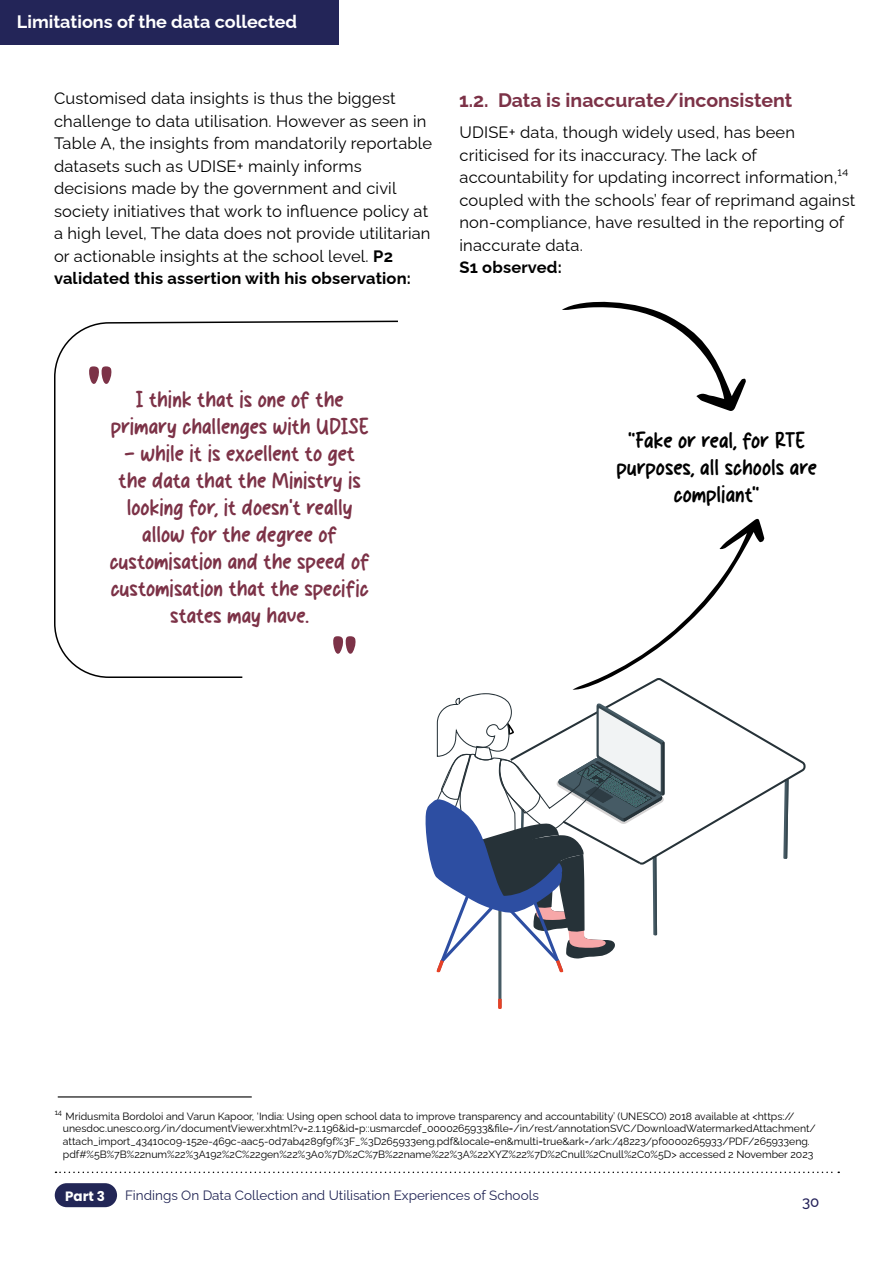
<style>
.page{position:relative;width:893px;height:1263px;background:#fff}
.page>*{position:absolute;margin:0;border:0;box-sizing:border-box;transform-origin:0 0}
.t1{font:67.5px "Audrey Tatum";color:#7c3247}
.t2{font:22.5px/27px "Adorable Mumble";color:#7c3247;text-align:center}
.t3{font:22.5px/27px "Adorable Mumble";color:#000;text-align:center}
.t4{font:700 19.5px "Raleway";color:#7c3247}
.t5{font:700 18px "Raleway";color:#fff}
.t6{font:16.5px/22.5px "Raleway";letter-spacing:.01em;color:#000101}
.t7{font:700 16.5px "Raleway";letter-spacing:.01em;color:#000101}
.t8{font:500 15px "Raleway";color:#25225a}
.t9{font:13.5px "Raleway";color:#222655}
.t10{font:700 13.5px "Poppins";color:#fff}
.t11{font:10.5px/12.6px "Raleway";color:#000}
.s1{font-weight:700}
</style>
<div class="page">
<svg style="left:54px;top:320px;width:344px;height:358px"></svg>
<svg style="left:764px;top:738px;width:41px;height:121px"></svg>
<hr style="left:498px;top:905px;width:3px;height:103px;background:#465b65;border-radius:2px">
<svg style="left:498px;top:998px;width:4px;height:11px"></svg>
<svg style="left:425px;top:518px;width:339px;height:454px"></svg>
<svg style="left:562px;top:301px;width:184px;height:110px"></svg>
<svg style="left:56px;top:1171px;width:783px;height:2px"></svg>
<div style="left:55px;top:1183px;width:62px;height:24px;background:#222656;border-radius:12px"></div>
<hr style="left:58px;top:1096px;width:194px;height:1px;background:#000">
<div style="left:0;top:0;width:338px;height:44px;background:#232558"></div>
<p class="t5" style="left:17px;top:8px;width:282px">Limitations of the data collected</p>
<p class="t6" style="left:54px;top:85px;width:380px">Customised data insights is thus the biggest challenge to data utilisation. However as seen in Table A, the insights from mandatorily reportable datasets such as UDISE+ mainly informs decisions made by the government and civil society initiatives that work to influence policy at a high level, The data does not provide utilitarian or actionable insights at the school level. <span class="s1">P2 validated this assertion with his observation:</span></p>
<p class="t4" style="left:459px;top:85px;width:335px">1.2. Data is inaccurate/inconsistent</p>
<p class="t6" style="left:459px;top:119px;width:397px">UDISE+ data, though widely used, has been criticised for its inaccuracy. The lack of accountability for updating incorrect information,¹⁴ coupled with the schools’ fear of reprimand against non-compliance, have resulted in the reporting of inaccurate data.</p>
<p class="t7" style="left:459px;top:254px;width:104px">S1 observed:</p>
<h1 class="t1" style="left:87px;top:347px;width:28px">“</h1>
<h2 class="t2" style="left:111px;top:386px;width:259px">I think that is one of the primary challenges with UDISE</h2>
<h2 class="t2" style="left:110px;top:440px;width:262px">- while it is excellent to get the data that the Ministry is looking for, it doesn’t really allow for the degree of customisation and the speed of customisation that the specific states may have.</h2>
<h1 class="t1" style="left:331px;top:616px;width:28px">“</h1>
<h2 class="t3" style="left:616px;top:427px;width:202px">“Fake or real, for RTE purposes, all schools are compliant”</h2>
<p class="t11" style="left:63px;top:1109px;width:754px;text-indent:-8px"><sup>14</sup> Mridusmita Bordoloi and Varun Kapoor, ‘India: Using open school data to improve transparency and accountability’ (UNESCO) 2018 available at &lt;https:// unesdoc.unesco.org/in/documentViewer.xhtml?v=2.1.196&amp;id=p::usmarcdef_0000265933&amp;file=/in/rest/annotationSVC/DownloadWatermarkedAttachment/ attach_import_43410c09-152e-469c-aac5-0d7ab4289f9f%3F_%3D265933eng.pdf&amp;locale=en&amp;multi=true&amp;ark=/ark:/48223/pf0000265933/PDF/265933eng. pdf#%5B%7B%22num%22%3A192%2C%22gen%22%3A0%7D%2C%7B%22name%22%3A%22XYZ%22%7D%2Cnull%2Cnull%2C0%5D&gt; accessed 2 November 2023</p>
<p class="t10" style="left:65px;top:1188px;width:41px">Part 3</p>
<p class="t9" style="left:125px;top:1185px;width:415px">Findings On Data Collection and Utilisation Experiences of Schools</p>
<p class="t8" style="left:802px;top:1189px;width:19px">30</p>
</div>
